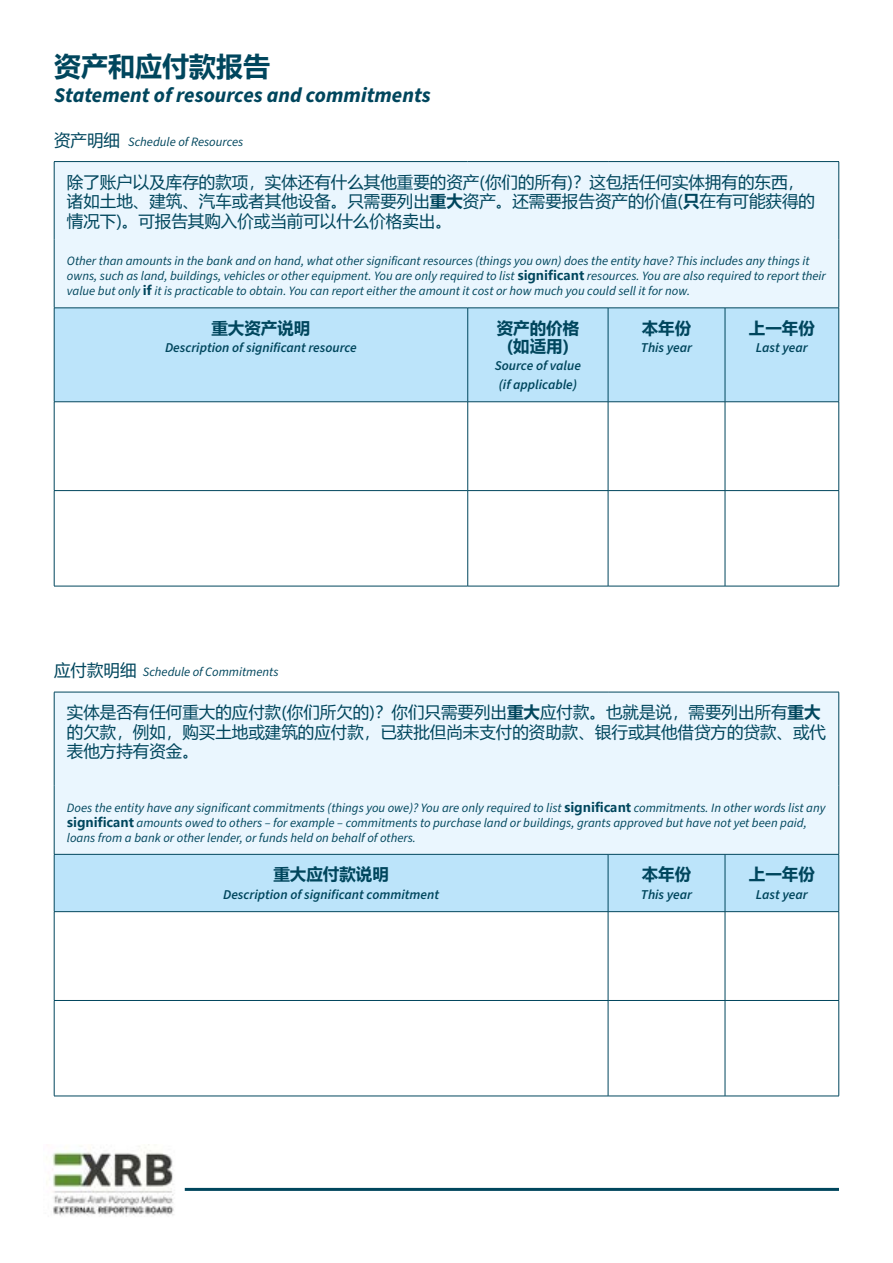
<style>
.page{position:relative;width:893px;height:1263px;background:#fff}
.page>*{position:absolute;margin:0;border:0;box-sizing:border-box;transform-origin:0 0}
.t1{font:700 27px "Microsoft Ya Hei";color:#00465d}
.H1_eng{font:italic 700 21px "Source Sans Pro";color:#00465d}
.Body_1{font:16.5px/19.5px "Microsoft Ya Hei";color:#00465d}
.Table_H{font:700 16.5px "Microsoft Ya Hei";color:#00465d}
.Table_H-2{font:italic 600 13.5px "Source Sans Pro";color:#00465d}
.Body_1_eng{font:italic 12.75px/15px "Source Sans Pro";color:#00465d}
.Body_1-2{font:italic 12.75px "Source Sans Pro";color:#00465d}
.s1{font-family:"Microsoft Ya Hei";font-style:normal;font-size:16.5px}
.s2{font-weight:700}
.s3{font-family:"Microsoft Ya Hei";font-weight:700;font-style:normal}
</style>
<div class="page">
<hr style="left:185px;top:1188px;width:654px;height:3px;background:#00465d">
<img style="left:52px;top:1146px;width:122px;height:70px">
<div style="left:55px;top:162px;width:783px;height:146px;background:#eaf6fe"></div>
<div style="left:55px;top:309px;width:783px;height:92px;background:#bce4fa"></div>
<svg style="left:55px;top:402px;width:783px;height:184px"></svg>
<hr style="left:838px;top:162px;width:1px;height:77px;background:#00465d">
<hr style="left:838px;top:239px;width:1px;height:69px;background:#00465d">
<hr style="left:54px;top:161px;width:414px;height:1px;background:#00465d">
<hr style="left:468px;top:161px;width:140px;height:1px;background:#00465d">
<hr style="left:608px;top:161px;width:117px;height:1px;background:#00465d">
<hr style="left:725px;top:161px;width:114px;height:1px;background:#00465d">
<hr style="left:54px;top:308px;width:414px;height:1px;background:#00465d">
<hr style="left:468px;top:308px;width:140px;height:1px;background:#00465d">
<hr style="left:608px;top:308px;width:117px;height:1px;background:#00465d">
<hr style="left:725px;top:308px;width:114px;height:1px;background:#00465d">
<hr style="left:725px;top:308px;width:1px;height:94px;background:#00465d">
<hr style="left:838px;top:308px;width:1px;height:94px;background:#00465d">
<hr style="left:54px;top:401px;width:414px;height:1px;background:#00465d">
<hr style="left:54px;top:402px;width:1px;height:88px;background:#00465d">
<hr style="left:467px;top:402px;width:1px;height:88px;background:#00465d">
<hr style="left:608px;top:402px;width:1px;height:88px;background:#00465d">
<hr style="left:725px;top:402px;width:1px;height:88px;background:#00465d">
<hr style="left:838px;top:402px;width:1px;height:88px;background:#00465d">
<hr style="left:54px;top:490px;width:414px;height:1px;background:#00465d">
<hr style="left:54px;top:491px;width:1px;height:95px;background:#00465d">
<hr style="left:468px;top:490px;width:140px;height:1px;background:#00465d">
<hr style="left:467px;top:491px;width:1px;height:95px;background:#00465d">
<hr style="left:608px;top:490px;width:117px;height:1px;background:#00465d">
<hr style="left:608px;top:491px;width:1px;height:95px;background:#00465d">
<hr style="left:725px;top:490px;width:114px;height:1px;background:#00465d">
<hr style="left:725px;top:491px;width:1px;height:95px;background:#00465d">
<hr style="left:838px;top:491px;width:1px;height:95px;background:#00465d">
<hr style="left:54px;top:586px;width:414px;height:1px;background:#00465d">
<hr style="left:468px;top:586px;width:140px;height:1px;background:#00465d">
<hr style="left:608px;top:586px;width:117px;height:1px;background:#00465d">
<hr style="left:725px;top:586px;width:114px;height:1px;background:#00465d">
<hr style="left:54px;top:162px;width:1px;height:77px;background:#00465d">
<hr style="left:54px;top:239px;width:1px;height:69px;background:#00465d">
<hr style="left:54px;top:308px;width:1px;height:94px;background:#00465d">
<hr style="left:467px;top:308px;width:1px;height:94px;background:#00465d">
<hr style="left:608px;top:308px;width:1px;height:94px;background:#00465d">
<hr style="left:468px;top:401px;width:140px;height:1px;background:#00465d">
<hr style="left:608px;top:401px;width:117px;height:1px;background:#00465d">
<hr style="left:725px;top:401px;width:114px;height:1px;background:#00465d">
<div style="left:55px;top:693px;width:783px;height:161px;background:#eaf6fe"></div>
<div style="left:55px;top:855px;width:783px;height:56px;background:#bce4fa"></div>
<svg style="left:55px;top:912px;width:783px;height:184px"></svg>
<hr style="left:838px;top:692px;width:1px;height:94px;background:#00465d">
<hr style="left:838px;top:786px;width:1px;height:68px;background:#00465d">
<hr style="left:54px;top:692px;width:554px;height:1px;background:#00465d">
<hr style="left:608px;top:692px;width:117px;height:1px;background:#00465d">
<hr style="left:725px;top:692px;width:114px;height:1px;background:#00465d">
<hr style="left:54px;top:854px;width:554px;height:1px;background:#00465d">
<hr style="left:608px;top:854px;width:117px;height:1px;background:#00465d">
<hr style="left:725px;top:854px;width:114px;height:1px;background:#00465d">
<hr style="left:725px;top:854px;width:1px;height:57px;background:#00465d">
<hr style="left:838px;top:854px;width:1px;height:57px;background:#00465d">
<hr style="left:54px;top:911px;width:554px;height:1px;background:#00465d">
<hr style="left:54px;top:912px;width:1px;height:88px;background:#00465d">
<hr style="left:608px;top:912px;width:1px;height:88px;background:#00465d">
<hr style="left:725px;top:912px;width:1px;height:88px;background:#00465d">
<hr style="left:838px;top:912px;width:1px;height:88px;background:#00465d">
<hr style="left:54px;top:1000px;width:554px;height:1px;background:#00465d">
<hr style="left:54px;top:1001px;width:1px;height:95px;background:#00465d">
<hr style="left:608px;top:1000px;width:117px;height:1px;background:#00465d">
<hr style="left:608px;top:1001px;width:1px;height:95px;background:#00465d">
<hr style="left:725px;top:1000px;width:114px;height:1px;background:#00465d">
<hr style="left:725px;top:1001px;width:1px;height:95px;background:#00465d">
<hr style="left:838px;top:1001px;width:1px;height:95px;background:#00465d">
<hr style="left:54px;top:1096px;width:554px;height:1px;background:#00465d">
<hr style="left:608px;top:1096px;width:117px;height:1px;background:#00465d">
<hr style="left:725px;top:1096px;width:114px;height:1px;background:#00465d">
<hr style="left:54px;top:692px;width:1px;height:94px;background:#00465d">
<hr style="left:54px;top:786px;width:1px;height:68px;background:#00465d">
<hr style="left:54px;top:854px;width:1px;height:57px;background:#00465d">
<hr style="left:608px;top:854px;width:1px;height:57px;background:#00465d">
<hr style="left:608px;top:911px;width:117px;height:1px;background:#00465d">
<hr style="left:725px;top:911px;width:114px;height:1px;background:#00465d">
<h1 class="t1" style="left:54px;top:47px;width:217px">资产和应付款报告</h1>
<p class="H1_eng" style="left:54px;top:81px;width:378px">Statement of resources and commitments</p>
<p class="Body_1-2" style="left:54px;top:133px;width:191px"><span class="s1">资产明细</span> Schedule of Resources</p>
<p class="Body_1" style="left:67px;top:171px;width:750px">除了账户以及库存的款项，实体还有什么其他重要的资产(你们的所有)？这包括任何实体拥有的东西，诸如土地、建筑、汽车或者其他设备。只需要列出<span class="s2">重大</span>资产。还需要报告资产的价值(<span class="s2">只</span>在有可能获得的情况下)。可报告其购入价或当前可以什么价格卖出。</p>
<p class="Body_1_eng" style="left:67px;top:254px;width:760px">Other than amounts in the bank and on hand, what other significant resources (things you own) does the entity have? This includes any things it owns, such as land, buildings, vehicles or other equipment. You are only required to list <span class="s3">significant</span> resources. You are also required to report their value but only <span class="s3">if</span> it is practicable to obtain. You can report either the amount it cost or how much you could sell it for now.</p>
<p class="Table_H" style="left:211px;top:316px;width:100px">重大资产说明</p>
<p class="Table_H-2" style="left:165px;top:339px;width:193px">Description of significant resource</p>
<p class="Table_H" style="left:497px;top:316px;width:84px">资产的价格</p>
<p class="Table_H" style="left:507px;top:334px;width:64px">(如适用)</p>
<p class="Table_H-2" style="left:495px;top:357px;width:88px">Source of value</p>
<p class="Table_H-2" style="left:499px;top:375px;width:80px">(if applicable)</p>
<p class="Table_H" style="left:642px;top:316px;width:51px">本年份</p>
<p class="Table_H-2" style="left:641px;top:339px;width:53px">This year</p>
<p class="Table_H" style="left:749px;top:316px;width:67px">上一年份</p>
<p class="Table_H-2" style="left:756px;top:339px;width:53px">Last year</p>
<p class="Body_1-2" style="left:54px;top:664px;width:226px"><span class="s1">应付款明细</span> Schedule of Commitments</p>
<p class="Body_1" style="left:67px;top:702px;width:761px">实体是否有任何重大的应付款(你们所欠的)？你们只需要列出<span class="s2">重大</span>应付款。也就是说，需要列出所有<span class="s2">重大</span>的欠款，例如，购买土地或建筑的应付款，已获批但尚未支付的资助款、银行或其他借贷方的贷款、或代表他方持有资金。</p>
<p class="Body_1_eng" style="left:67px;top:800px;width:760px">Does the entity have any significant commitments (things you owe)? You are only required to list <span class="s3">significant</span> commitments. In other words list any <span class="s3">significant</span> amounts owed to others – for example – commitments to purchase land or buildings, grants approved but have not yet been paid, loans from a bank or other lender, or funds held on behalf of others.</p>
<p class="Table_H" style="left:273px;top:863px;width:117px">重大应付款说明</p>
<p class="Table_H-2" style="left:223px;top:885px;width:217px">Description of significant commitment</p>
<p class="Table_H" style="left:642px;top:863px;width:51px">本年份</p>
<p class="Table_H-2" style="left:641px;top:885px;width:53px">This year</p>
<p class="Table_H" style="left:749px;top:863px;width:67px">上一年份</p>
<p class="Table_H-2" style="left:756px;top:885px;width:53px">Last year</p>
</div>
